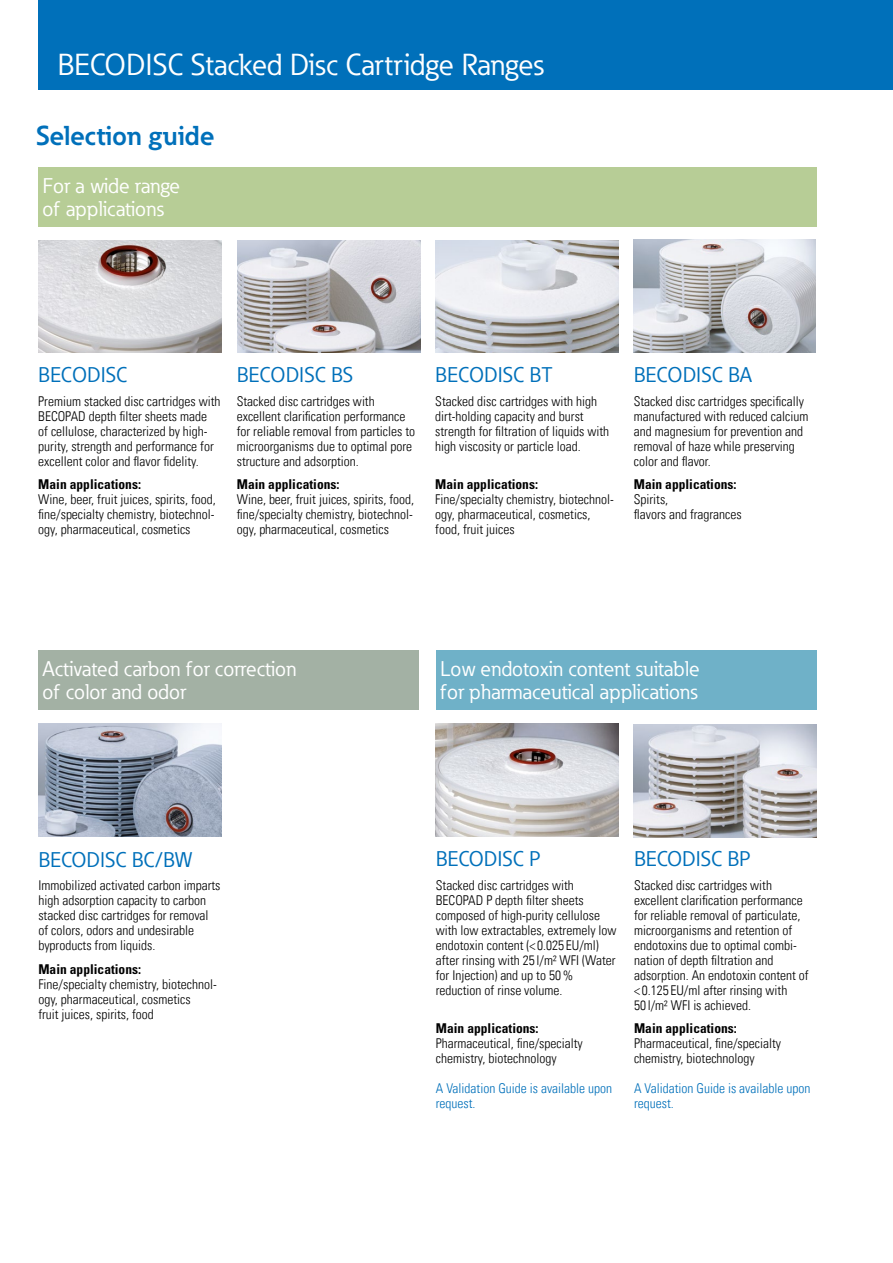
<style>
.page{position:relative;width:893px;height:1263px;background:#fff}
.page>*{position:absolute;margin:0;border:0;box-sizing:border-box;transform-origin:0 0}
.t1{font:30px "Eaton";color:#fff}
.t2{font:700 27px "Eaton";color:#0070ba}
.t3{font:21px/22.5px "Eaton";color:#fff}
.t4{font:21px "Eaton";color:#0070ba}
.t5{font:300 condensed 13.5px/15px "Univers LT";color:#000}
.t6{font:13.5px "Univers LTCYR 67 Bold Cond";color:#000}
.t7{font:300 condensed 13.5px/15px "Univers LT";color:#0070ba}
</style>
<div class="page">
<div style="left:38px;top:0;width:855px;height:90px;background:#0070ba"></div>
<div style="left:38px;top:167px;width:778px;height:60px;background:#b7cd96"></div>
<div style="left:38px;top:651px;width:381px;height:59px;background:#a3b1a4"></div>
<div style="left:436px;top:651px;width:380px;height:59px;background:#6fb1c8"></div>
<img style="left:38px;top:724px;width:183px;height:113px">
<img style="left:38px;top:240px;width:183px;height:113px">
<img style="left:633px;top:724px;width:183px;height:113px">
<img style="left:436px;top:724px;width:183px;height:113px">
<img style="left:238px;top:240px;width:183px;height:113px">
<img style="left:633px;top:240px;width:183px;height:112px">
<img style="left:436px;top:240px;width:183px;height:113px">
<h1 class="t1" style="left:57px;top:46px;width:488px">BECODISC Stacked Disc Cartridge Ranges</h1>
<h2 class="t2" style="left:36px;top:119px;width:180px">Selection guide</h2>
<h3 class="t3" style="left:43px;top:175px;width:139px">For a wide range of applications</h3>
<h3 class="t4" style="left:38px;top:361px;width:91px">BECODISC</h3>
<p class="t5" style="left:38px;top:393px;width:184px">Premium stacked disc cartridges with BECOPAD depth filter sheets made<br>of cellulose, characterized by high&shy;purity, strength and performance for excellent color and flavor fidelity.</p>
<p class="t6" style="left:38px;top:476px;width:104px">Main applications:</p>
<p class="t5" style="left:38px;top:492px;width:179px;text-align:justify">Wine, beer, fruit juices, spirits, food, fine/specialty chemistry, biotechnol&shy;ogy, pharmaceutical, cosmetics</p>
<h3 class="t4" style="left:237px;top:361px;width:118px">BECODISC BS</h3>
<p class="t5" style="left:237px;top:393px;width:180px">Stacked disc cartridges with excellent clarification performance for reliable removal from particles to microorganisms due to optimal pore structure and adsorption.</p>
<p class="t6" style="left:237px;top:476px;width:104px">Main applications:</p>
<p class="t5" style="left:237px;top:492px;width:179px;text-align:justify">Wine, beer, fruit juices, spirits, food, fine/specialty chemistry, biotechnol&shy;ogy, pharmaceutical, cosmetics</p>
<h3 class="t4" style="left:435px;top:361px;width:119px">BECODISC BT</h3>
<p class="t5" style="left:435px;top:393px;width:175px">Stacked disc cartridges with high dirt-holding capacity and burst strength for filtration of liquids with high viscosity or particle load.</p>
<p class="t6" style="left:435px;top:476px;width:104px">Main applications:</p>
<p class="t5" style="left:435px;top:492px;width:180px">Fine/specialty chemistry, biotechnol&shy;ogy, pharmaceutical, cosmetics, food, fruit juices</p>
<h3 class="t4" style="left:634px;top:361px;width:120px">BECODISC BA</h3>
<p class="t5" style="left:634px;top:393px;width:176px">Stacked disc cartridges specifically manufactured with reduced calcium and magnesium for prevention and removal of haze while preserving color and flavor.</p>
<p class="t6" style="left:634px;top:476px;width:104px">Main applications:</p>
<p class="t5" style="left:634px;top:492px;width:109px">Spirits,<br>flavors and fragrances</p>
<h3 class="t3" style="left:43px;top:658px;width:255px">Activated carbon for correction of color and odor</h3>
<h3 class="t3" style="left:440px;top:658px;width:261px">Low endotoxin content suitable for pharmaceutical applications</h3>
<h3 class="t4" style="left:38px;top:846px;width:156px">BECODISC BC/BW</h3>
<p class="t5" style="left:38px;top:878px;width:184px">Immobilized activated carbon imparts high adsorption capacity to carbon stacked disc cartridges for removal of colors, odors and undesirable byproducts from liquids.</p>
<p class="t6" style="left:38px;top:960px;width:104px">Main applications:</p>
<p class="t5" style="left:38px;top:976px;width:180px">Fine/specialty chemistry, biotechnol&shy;ogy, pharmaceutical, cosmetics<br>fruit juices, spirits, food</p>
<h3 class="t4" style="left:436px;top:846px;width:107px">BECODISC P</h3>
<p class="t5" style="left:436px;top:878px;width:182px">Stacked disc cartridges with<br>BECOPAD P depth filter sheets composed of high-purity cellulose with low extractables, extremely low endotoxin content (&lt; 0.025 EU/ml) after rinsing with 25 l/m² WFI (Water for Injection) and up to 50% reduction of rinse volume.</p>
<p class="t6" style="left:436px;top:1020px;width:104px">Main applications:</p>
<p class="t5" style="left:436px;top:1036px;width:148px">Pharmaceutical, fine/specialty chemistry, biotechnology</p>
<p class="t7" style="left:436px;top:1081px;width:178px">A Validation Guide is available upon request.</p>
<h3 class="t4" style="left:634px;top:846px;width:118px">BECODISC BP</h3>
<p class="t5" style="left:634px;top:878px;width:176px">Stacked disc cartridges with excellent clarification performance for reliable removal of particulate, microorganisms and retention of endotoxins due to optimal combi&shy;nation of depth filtration and adsorption. An endotoxin content of &lt; 0.125 EU/ml after rinsing with<br>50 l/m² WFI is achieved.</p>
<p class="t6" style="left:634px;top:1020px;width:104px">Main applications:</p>
<p class="t5" style="left:634px;top:1036px;width:148px">Pharmaceutical, fine/specialty chemistry, biotechnology</p>
<p class="t7" style="left:634px;top:1081px;width:178px">A Validation Guide is available upon request.</p>
</div>
